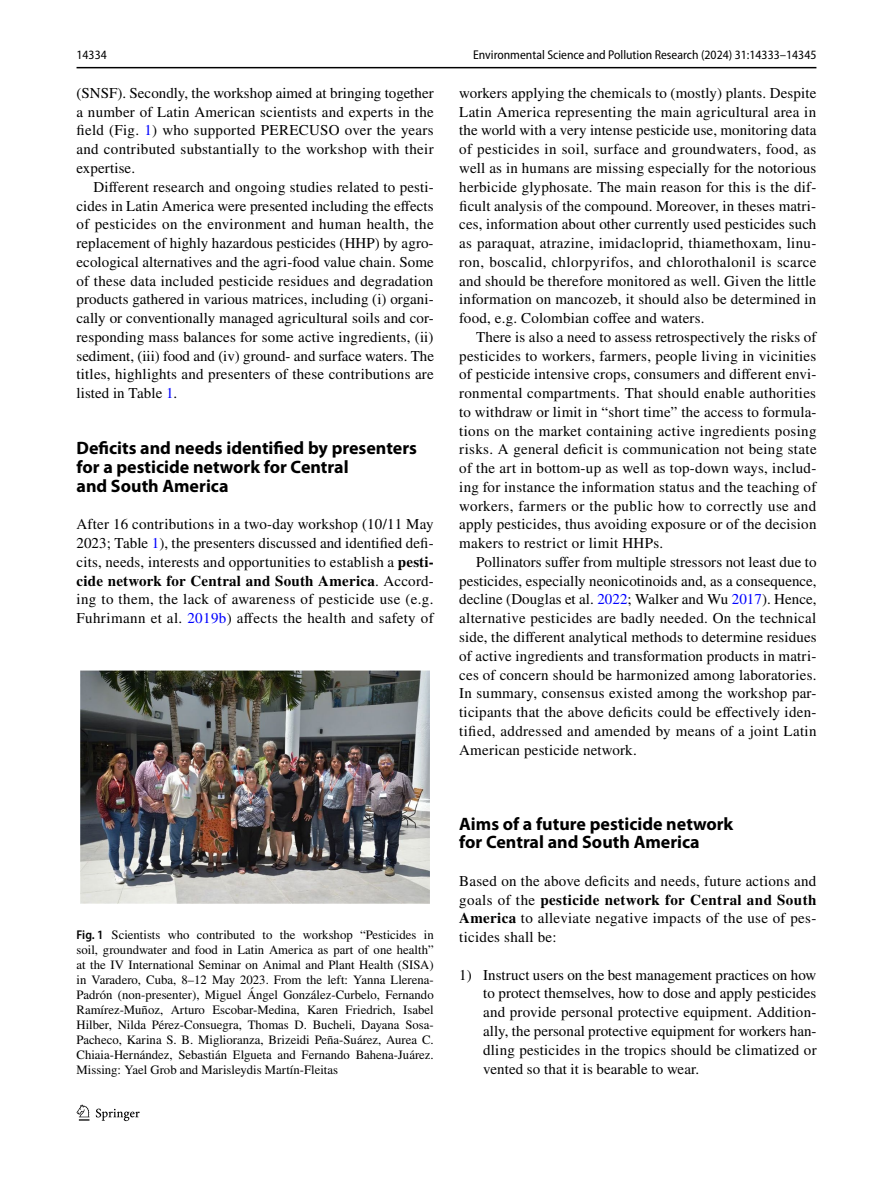
<style>
.page{position:relative;width:893px;height:1187px;background:#fff}
.page>*{position:absolute;margin:0;border:0;box-sizing:border-box;transform-origin:0 0}
.t1{font:700 18px/18.8px "Myriad Pro";color:#000}
.t2{font:15px/18.8px "STIX";letter-spacing:.015em;color:#000;text-align:justify}
.t3{font:12.75px/15px "STIX";color:#000;text-align:justify}
.t4{font:semi-condensed 12.75px "Myriad Pro";color:#000}
.s1{color:#00f}
.s2{font-weight:700}
.s3{font-family:"Myriad Pro";font-weight:600;font-stretch:semi-condensed}
</style>
<div class="page">
<hr style="left:77px;top:67px;width:739px;height:1px;background:#000">
<svg style="left:77px;top:1104px;width:12px;height:16px"></svg>
<svg style="left:96px;top:1108px;width:44px;height:12px"></svg>
<img style="left:81px;top:670px;width:348px;height:233px">
<p class="t4" style="left:77px;top:48px;width:32px">14334</p>
<p class="t4" style="left:473px;top:48px;width:345px">Environmental Science and Pollution Research (2024) 31:14333–14345</p>
<p class="t2" style="left:77px;top:84px;width:359px">(SNSF). Secondly, the workshop aimed at bringing together a number of Latin American scientists and experts in the field (Fig. <span class="s1">1</span>) who supported PERECUSO over the years and contributed substantially to the workshop with their expertise.</p>
<p class="t2" style="left:77px;top:178px;width:359px;text-indent:17px">Different research and ongoing studies related to pesti&shy;cides in Latin America were presented including the effects of pesticides on the environment and human health, the replacement of highly hazardous pesticides (HHP) by agro&shy;ecological alternatives and the agri-food value chain. Some of these data included pesticide residues and degradation products gathered in various matrices, including (i) organi&shy;cally or conventionally managed agricultural soils and cor&shy;responding mass balances for some active ingredients, (ii) sediment, (iii) food and (iv) ground- and surface waters. The titles, highlights and presenters of these contributions are listed in Table <span class="s1">1</span>.</p>
<p class="t2" style="left:459px;top:84px;width:359px">workers applying the chemicals to (mostly) plants. Despite Latin America representing the main agricultural area in the world with a very intense pesticide use, monitoring data of pesticides in soil, surface and groundwaters, food, as well as in humans are missing especially for the notorious herbicide glyphosate. The main reason for this is the dif&shy;ficult analysis of the compound. Moreover, in theses matri&shy;ces, information about other currently used pesticides such as paraquat, atrazine, imidacloprid, thiamethoxam, linu&shy;ron, boscalid, chlorpyrifos, and chlorothalonil is scarce and should be therefore monitored as well. Given the little information on mancozeb, it should also be determined in food, e.g. Colombian coffee and waters.</p>
<p class="t2" style="left:459px;top:328px;width:359px;text-indent:17px">There is also a need to assess retrospectively the risks of pesticides to workers, farmers, people living in vicinities of pesticide intensive crops, consumers and different envi&shy;ronmental compartments. That should enable authorities to withdraw or limit in “short time” the access to formula&shy;tions on the market containing active ingredients posing risks. A general deficit is communication not being state of the art in bottom-up as well as top-down ways, includ&shy;ing for instance the information status and the teaching of workers, farmers or the public how to correctly use and apply pesticides, thus avoiding exposure or of the decision makers to restrict or limit HHPs.</p>
<p class="t2" style="left:459px;top:553px;width:359px;text-indent:17px">Pollinators suffer from multiple stressors not least due to pesticides, especially neonicotinoids and, as a consequence, decline (Douglas et al. <span class="s1">2022</span>; Walker and Wu <span class="s1">2017</span>). Hence, alternative pesticides are badly needed. On the technical side, the different analytical methods to determine residues of active ingredients and transformation products in matri&shy;ces of concern should be harmonized among laboratories.<br>In summary, consensus existed among the workshop par&shy;ticipants that the above deficits could be effectively iden&shy;tified, addressed and amended by means of a joint Latin American pesticide network.</p>
<p class="t1" style="left:77px;top:438px;width:342px">Deficits and needs identified by presenters for a pesticide network for Central<br>and South America</p>
<p class="t2" style="left:77px;top:516px;width:359px">After 16 contributions in a two-day workshop (10/11 May 2023; Table <span class="s1">1</span>), the presenters discussed and identified defi&shy;cits, needs, interests and opportunities to establish a <span class="s2">pesti&shy;cide network for Central and South America</span>. Accord&shy;ing to them, the lack of awareness of pesticide use (e.g.<br>Fuhrimann et al. <span class="s1">2019b</span>) affects the health and safety of</p>
<p class="t3" style="left:77px;top:927px;width:359px"><span class="s3">Fig. 1</span> Scientists who contributed to the workshop “Pesticides in soil, groundwater and food in Latin America as part of one health” at the IV International Seminar on Animal and Plant Health (SISA) in Varadero, Cuba, 8–12 May 2023. From the left: Yanna Llerena-Padrón (non-presenter), Miguel Ángel González-Curbelo, Fernando Ramírez-Muñoz, Arturo Escobar-Medina, Karen Friedrich, Isabel Hilber, Nilda Pérez-Consuegra, Thomas D. Bucheli, Dayana Sosa-Pacheco, Karina S. B. Miglioranza, Brizeidi Peña-Suárez, Aurea C.<br>Chiaia-Hernández, Sebastián Elgueta and Fernando Bahena-Juárez.<br>Missing: Yael Grob and Marisleydis Martín-Fleitas</p>
<p class="t1" style="left:459px;top:813px;width:276px">Aims of a future pesticide network for Central and South America</p>
<p class="t2" style="left:459px;top:872px;width:359px">Based on the above deficits and needs, future actions and goals of the <span class="s2">pesticide network for Central and South America</span> to alleviate negative impacts of the use of pes&shy;ticides shall be:</p>
<p class="t2" style="left:483px;top:966px;width:335px;text-indent:-24px">1) Instruct users on the best management practices on how to protect themselves, how to dose and apply pesticides and provide personal protective equipment. Addition&shy;ally, the personal protective equipment for workers han&shy;dling pesticides in the tropics should be climatized or vented so that it is bearable to wear.</p>
</div>
